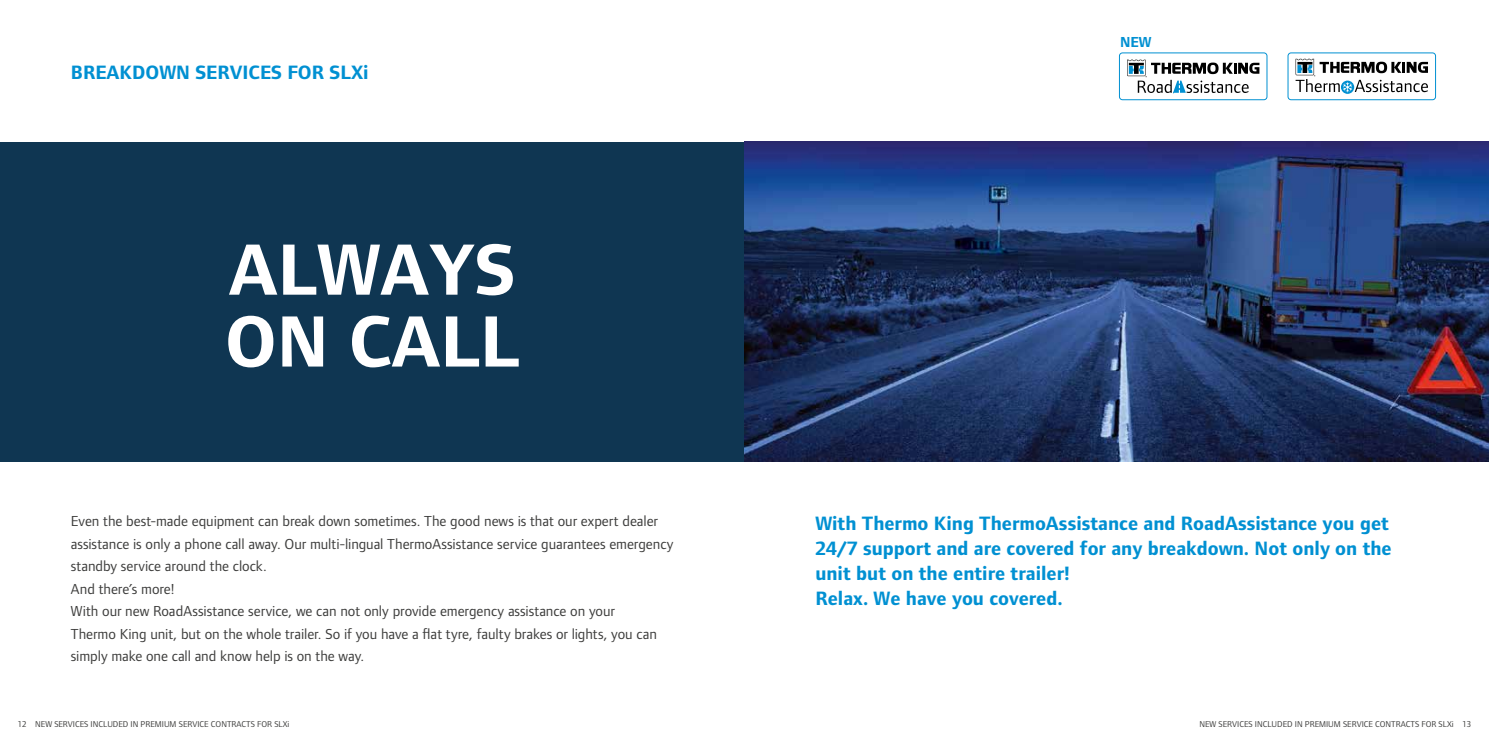
<style>
.page{position:relative;width:1489px;height:745px;background:#fff}
.page>*{position:absolute;margin:0;border:0;box-sizing:border-box;transform-origin:0 0}
.t1{font:700 75px/71.8px "Foundry Form Sans Blonde";color:#fff}
.t2{font:700 20px/25px "Foundry Form Sans Blonde";color:#0090d2}
.t3{font:15px/22.5px "Foundry Form Sans Blonde";color:#3c3c3b}
.t4{font:700 15px "Foundry Form Sans Blonde";color:#0090d2}
.t5{font:8.75px "Foundry Form Sans Blonde";color:#3c3c3b}
</style>
<div class="page">
<div style="left:0;top:142px;width:783px;height:319px;background:#0f3652"></div>
<img style="left:744px;top:142px;width:744px;height:319px">
<div style="left:1287px;top:53px;width:148px;height:47px;border:1px solid #0090d2;border-radius:3px"></div>
<svg style="left:1340px;top:80px;width:13px;height:14px"></svg>
<svg style="left:1295px;top:59px;width:132px;height:33px"></svg>
<div style="left:1119px;top:53px;width:147px;height:47px;border:1px solid #0090d2;border-radius:3px"></div>
<svg style="left:1127px;top:60px;width:132px;height:33px"></svg>
<h2 class="t2" style="left:71px;top:59px;width:299px">BREAKDOWN SERVICES FOR SLXi</h2>
<h1 class="t1" style="left:225px;top:233px;width:296px">ALWAYS<br>ON CALL</h1>
<p class="t3" style="left:71px;top:509px;width:604px">Even the best-made equipment can break down sometimes. The good news is that our expert dealer assistance is only a phone call away. Our multi-lingual ThermoAssistance service guarantees emergency standby service around the clock.<br>And there’s more!<br>With our new RoadAssistance service, we can not only provide emergency assistance on your<br>Thermo King unit, but on the whole trailer. So if you have a flat tyre, faulty brakes or lights, you can simply make one call and know help is on the way.</p>
<p class="t4" style="left:1120px;top:34px;width:33px">NEW</p>
<h2 class="t2" style="left:815px;top:510px;width:578px">With Thermo King ThermoAssistance and RoadAssistance you get 24/7 support and are covered for any breakdown. Not only on the unit but on the entire trailer!<br>Relax. We have you covered.</h2>
<p class="t5" style="left:18px;top:719px;width:273px">12 NEW SERVICES INCLUDED IN PREMIUM SERVICE CONTRACTS FOR SLXi</p>
<p class="t5" style="left:1199px;top:719px;width:273px">NEW SERVICES INCLUDED IN PREMIUM SERVICE CONTRACTS FOR SLXi 13</p>
</div>
